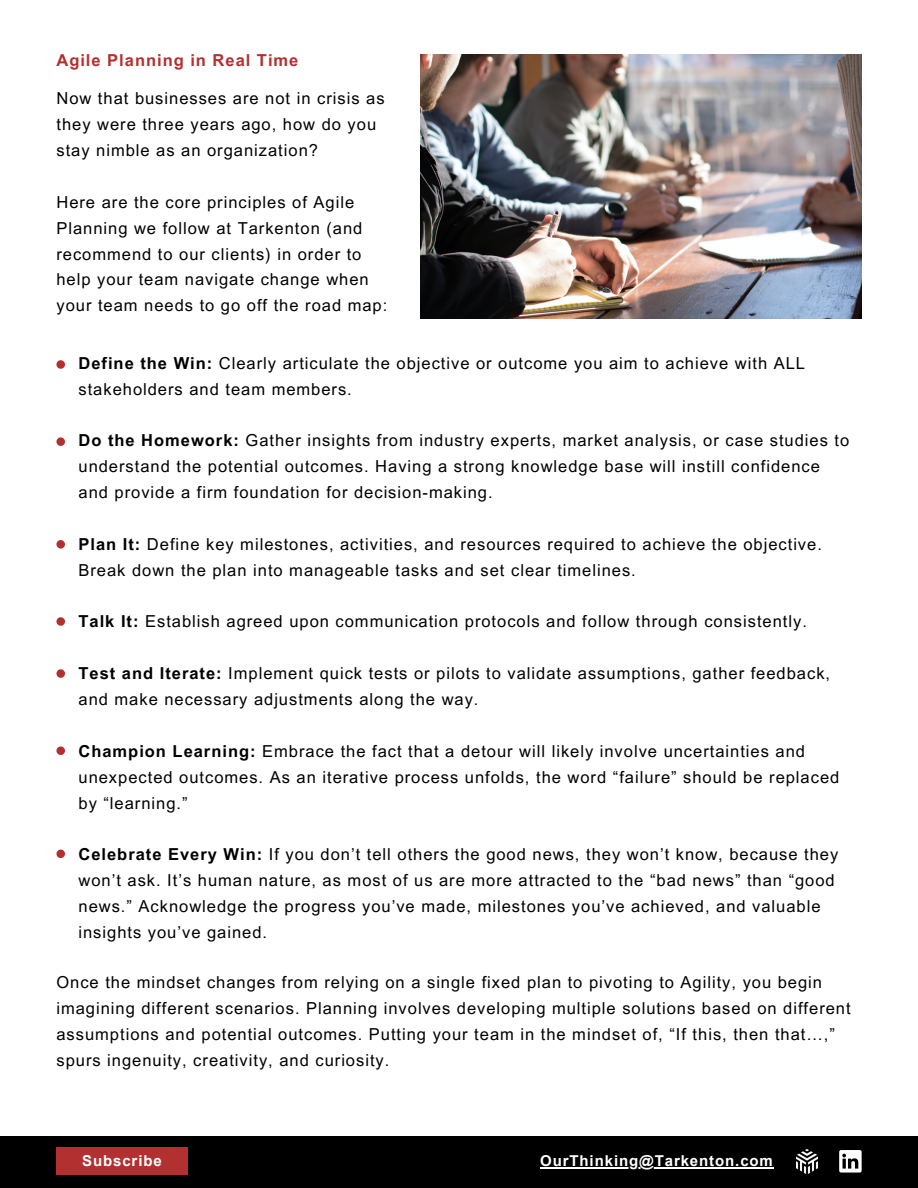
<style>
.page{position:relative;width:918px;height:1188px;background:#fff}
.page>*{position:absolute;margin:0;border:0;box-sizing:border-box;transform-origin:0 0}
.t1{font:16.5px/25.8px "Arial MT Pro";letter-spacing:.06em;color:#000}
.t2{font:700 16.5px "Arial MT Pro";letter-spacing:.06em;color:#b33030}
.t3{font:700 15px "Arial";letter-spacing:.06em;color:#fff}
.s1{font-weight:700}
</style>
<div class="page">
<div style="left:0;top:1136px;width:918px;height:52px;background:#000"></div>
<svg style="left:839px;top:1150px;width:23px;height:23px"></svg>
<div style="left:56px;top:1147px;width:132px;height:28px;background:#b33030"></div>
<img style="left:420px;top:54px;width:441px;height:264px">
<div style="left:56px;top:360px;width:9px;height:9px;background:#b33030;border-radius:50%"></div>
<hr style="left:540px;top:1167px;width:234px;height:2px;background:#fff">
<div style="left:56px;top:437px;width:9px;height:9px;background:#b33030;border-radius:50%"></div>
<div style="left:56px;top:540px;width:9px;height:9px;background:#b33030;border-radius:50%"></div>
<div style="left:56px;top:617px;width:9px;height:9px;background:#b33030;border-radius:50%"></div>
<div style="left:56px;top:669px;width:9px;height:9px;background:#b33030;border-radius:50%"></div>
<div style="left:56px;top:746px;width:9px;height:9px;background:#b33030;border-radius:50%"></div>
<div style="left:56px;top:850px;width:9px;height:8px;background:#b33030;border-radius:50%"></div>
<p class="t2" style="left:56px;top:54px;width:243px">Agile Planning in Real Time</p>
<p class="t1" style="left:56px;top:88px;width:330px">Now that businesses are not in crisis as they were three years ago, how do you stay nimble as an organization?</p>
<p class="t1" style="left:56px;top:191px;width:332px">Here are the core principles of Agile Planning we follow at Tarkenton (and recommend to our clients) in order to help your team navigate change when your team needs to go off the road map:</p>
<p class="t1" style="left:79px;top:352px;width:728px"><span class="s1">Define the Win:</span> Clearly articulate the objective or outcome you aim to achieve with ALL stakeholders and team members.</p>
<p class="t1" style="left:79px;top:430px;width:772px"><span class="s1">Do the Homework:</span> Gather insights from industry experts, market analysis, or case studies to understand the potential outcomes. Having a strong knowledge base will instill confidence and provide a firm foundation for decision-making.</p>
<p class="t1" style="left:79px;top:533px;width:745px"><span class="s1">Plan It:</span> Define key milestones, activities, and resources required to achieve the objective.<br>Break down the plan into manageable tasks and set clear timelines.</p>
<p class="t1" style="left:79px;top:611px;width:730px"><span class="s1">Talk It:</span> Establish agreed upon communication protocols and follow through consistently.</p>
<p class="t1" style="left:79px;top:663px;width:753px"><span class="s1">Test and Iterate:</span> Implement quick tests or pilots to validate assumptions, gather feedback, and make necessary adjustments along the way.</p>
<p class="t1" style="left:79px;top:740px;width:762px"><span class="s1">Champion Learning:</span> Embrace the fact that a detour will likely involve uncertainties and unexpected outcomes. As an iterative process unfolds, the word “failure” should be replaced by “learning.”</p>
<p class="t1" style="left:79px;top:844px;width:761px"><span class="s1">Celebrate Every Win:</span> If you don’t tell others the good news, they won’t know, because they won’t ask. It’s human nature, as most of us are more attracted to the “bad news” than “good news.” Acknowledge the progress you’ve made, milestones you’ve achieved, and valuable insights you’ve gained.</p>
<p class="t1" style="left:56px;top:972px;width:796px">Once the mindset changes from relying on a single fixed plan to pivoting to Agility, you begin imagining different scenarios. Planning involves developing multiple solutions based on different assumptions and potential outcomes. Putting your team in the mindset of, “If this, then that…,” spurs ingenuity, creativity, and curiosity.</p>
<p class="t3" style="left:82px;top:1153px;width:81px">Subscribe</p>
<p class="t3" style="left:540px;top:1153px;width:234px">OurThinking@Tarkenton.com</p>
<p class="t3" style="left:544px;top:1158px;width:234px">OurThinking@Tarkenton.com</p>
</div>
